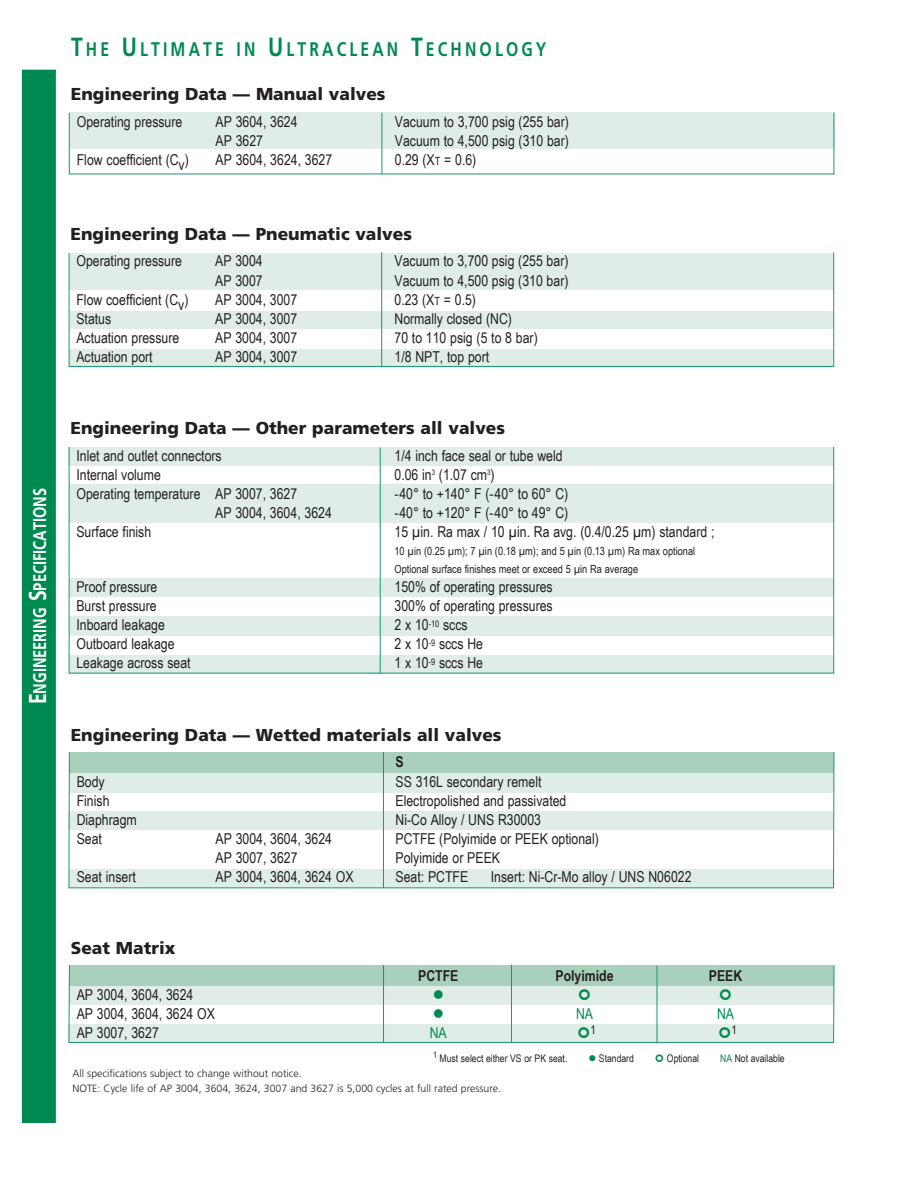
<style>
.page{position:relative;width:918px;height:1188px;background:#fff}
.page>*{position:absolute;margin:0;border:0;box-sizing:border-box;transform-origin:0 0}
.Tag{font:700 19.65px "Frutiger LT Std";letter-spacing:.2em;color:#008a52;scale:.8 1}
.white_header{font:700 18.3px "Frutiger LT Std";color:#fff;scale:.8 1}
.chart_header{font:900 17.25px "Frutiger LT Std";color:#231f20}
._2_column_chart{font:15px "Arial Narrow";color:#231f20}
._2_column_chart-2{font:700 15px "Arial Narrow";color:#231f20}
._2_column_chart-3{font:15px "Arial Narrow";color:#008a52}
._2_column_chart-4{font:15px "Wingdings";color:#008a52}
._2_column_chart-5{font:12px "Arial Narrow";color:#231f20}
._2_column_chart-6{font:11.25px/18px "Arial Narrow";color:#231f20}
.footnote_materials_1st_line{font:300 10.5px "Frutiger LT Std";color:#231f20}
.ordering_info_right{font:10.5px "Arial Narrow";color:#231f20}
.s1{font-size:24.3px}
.s2{font-size:26.25px}
.s3{font-size:11.25px}
.s4{font-style:inherit}
.s5{color:#008a52}
</style>
<div class="page">
<div style="left:22px;top:70px;width:33px;height:1052px;background:#008a52"></div>
<div style="left:22px;top:70px;width:34px;height:1053px;border:1px solid #008a52"></div>
<div style="left:69px;top:616px;width:765px;height:20px;background:#dfede6"></div>
<div style="left:69px;top:447px;width:765px;height:18px;background:#dfede6"></div>
<div style="left:69px;top:485px;width:765px;height:38px;background:#dfede6"></div>
<div style="left:69px;top:655px;width:764px;height:18px;background:#dfede6"></div>
<div style="left:69px;top:113px;width:765px;height:36px;background:#dfede6"></div>
<hr style="left:382px;top:113px;width:1px;height:61px;background:#15996d">
<div style="left:69px;top:578px;width:765px;height:19px;background:#dfede6"></div>
<svg style="left:68px;top:252px;width:766px;height:115px"></svg>
<hr style="left:380px;top:447px;width:1px;height:226px;background:#15996d">
<svg style="left:68px;top:752px;width:767px;height:137px"></svg>
<svg style="left:68px;top:964px;width:767px;height:79px"></svg>
<hr style="left:511px;top:965px;width:1px;height:77px;background:#15996d">
<hr style="left:657px;top:966px;width:1px;height:77px;background:#15996d">
<svg style="left:444px;top:1000px;width:15px;height:1px"></svg>
<svg style="left:579px;top:989px;width:27px;height:12px"></svg>
<svg style="left:720px;top:989px;width:11px;height:11px"></svg>
<svg style="left:444px;top:1019px;width:15px;height:1px"></svg>
<svg style="left:578px;top:1027px;width:11px;height:11px"></svg>
<svg style="left:719px;top:1027px;width:11px;height:11px"></svg>
<p class="white_header" style="left:29px;top:704px;width:270px;rotate:-90deg"><span class="s1">E</span> NGINEERING <span class="s1">S</span>PECIFICATIONS</p>
<p class="Tag" style="left:71px;top:38px;width:596px"><span class="s2">T</span>HE <span class="s2">U</span>LTIMATE IN <span class="s2">U</span>LTRACLEAN <span class="s2">T</span>ECHNOLOGY</p>
<p class="chart_header" style="left:71px;top:83px;width:316px">Engineering Data — Manual valves</p>
<p class="_2_column_chart" style="left:77px;top:110px;width:107px">Operating pressure</p>
<p class="_2_column_chart" style="left:216px;top:110px;width:84px">AP 3604, 3624</p>
<p class="_2_column_chart" style="left:395px;top:110px;width:176px">Vacuum to 3,700 psig (255 bar)</p>
<p class="_2_column_chart" style="left:216px;top:129px;width:49px">AP 3627</p>
<p class="_2_column_chart" style="left:395px;top:129px;width:176px">Vacuum to 4,500 psig (310 bar)</p>
<p class="_2_column_chart" style="left:77px;top:148px;width:114px">Flow coefficient (Cv)</p>
<p class="_2_column_chart" style="left:216px;top:148px;width:118px">AP 3604, 3624, 3627</p>
<p class="_2_column_chart" style="left:395px;top:148px;width:83px">0.29 (X<span class="s3">t</span> <span class="s4">= 0.6)</span></p>
<p class="chart_header" style="left:71px;top:223px;width:343px">Engineering Data — Pneumatic valves</p>
<p class="_2_column_chart" style="left:76px;top:250px;width:107px">Operating pressure</p>
<p class="_2_column_chart" style="left:215px;top:250px;width:49px">AP 3004</p>
<p class="_2_column_chart" style="left:395px;top:250px;width:176px">Vacuum to 3,700 psig (255 bar)</p>
<p class="_2_column_chart" style="left:215px;top:269px;width:49px">AP 3007</p>
<p class="_2_column_chart" style="left:395px;top:269px;width:176px">Vacuum to 4,500 psig (310 bar)</p>
<p class="_2_column_chart" style="left:76px;top:288px;width:114px">Flow coefficient (Cv)</p>
<p class="_2_column_chart" style="left:215px;top:288px;width:84px">AP 3004, 3007</p>
<p class="_2_column_chart" style="left:395px;top:288px;width:83px">0.23 (X<span class="s3">t</span> <span class="s4">= 0.5)</span></p>
<p class="_2_column_chart" style="left:76px;top:307px;width:36px">Status</p>
<p class="_2_column_chart" style="left:215px;top:307px;width:84px">AP 3004, 3007</p>
<p class="_2_column_chart" style="left:395px;top:307px;width:119px">Normally closed (NC)</p>
<p class="_2_column_chart" style="left:76px;top:326px;width:104px">Actuation pressure</p>
<p class="_2_column_chart" style="left:215px;top:326px;width:84px">AP 3004, 3007</p>
<p class="_2_column_chart" style="left:395px;top:326px;width:145px">70 to 110 psig (5 to 8 bar)</p>
<p class="_2_column_chart" style="left:76px;top:346px;width:78px">Actuation port</p>
<p class="_2_column_chart" style="left:215px;top:346px;width:84px">AP 3004, 3007</p>
<p class="_2_column_chart" style="left:395px;top:346px;width:96px">1/8 NPT, top port</p>
<p class="chart_header" style="left:71px;top:418px;width:436px">Engineering Data — Other parameters all valves</p>
<p class="_2_column_chart" style="left:76px;top:444px;width:147px">Inlet and outlet connectors</p>
<p class="_2_column_chart" style="left:395px;top:444px;width:170px">1/4 inch face seal or tube weld</p>
<p class="_2_column_chart" style="left:76px;top:463px;width:86px">Internal volume</p>
<p class="_2_column_chart" style="left:395px;top:463px;width:102px">0.06 in<sup>3</sup> (1.07 cm<sup>3</sup>)</p>
<p class="_2_column_chart" style="left:76px;top:483px;width:222px">Operating temperature AP 3007, 3627</p>
<p class="_2_column_chart" style="left:395px;top:483px;width:175px">-40° to +140° F (-40° to 60° C)</p>
<p class="_2_column_chart" style="left:215px;top:502px;width:118px">AP 3004, 3604, 3624</p>
<p class="_2_column_chart" style="left:395px;top:502px;width:175px">-40° to +120° F (-40° to 49° C)</p>
<p class="_2_column_chart" style="left:76px;top:521px;width:76px">Surface finish</p>
<p class="_2_column_chart" style="left:395px;top:521px;width:321px">15 µin. Ra max / 10 µin. Ra avg. (0.4/0.25 µm) standard ;</p>
<p class="_2_column_chart-6" style="left:395px;top:542px;width:302px">10 µin (0.25 µm); 7 µin (0.18 µm); and 5 µin (0.13 µm) Ra max optional<br>Optional surface finishes meet or exceed 5 µin Ra average</p>
<p class="_2_column_chart" style="left:76px;top:576px;width:83px">Proof pressure</p>
<p class="_2_column_chart" style="left:395px;top:576px;width:160px">150% of operating pressures</p>
<p class="_2_column_chart" style="left:76px;top:595px;width:82px">Burst pressure</p>
<p class="_2_column_chart" style="left:395px;top:595px;width:160px">300% of operating pressures</p>
<p class="_2_column_chart" style="left:76px;top:614px;width:90px">Inboard leakage</p>
<p class="_2_column_chart" style="left:395px;top:614px;width:75px">2 x 10<sup>-10</sup> sccs</p>
<p class="_2_column_chart" style="left:76px;top:633px;width:100px">Outboard leakage</p>
<p class="_2_column_chart" style="left:395px;top:633px;width:90px">2 x 10<sup>-9</sup> sccs He</p>
<p class="_2_column_chart" style="left:76px;top:652px;width:116px">Leakage across seat</p>
<p class="_2_column_chart" style="left:395px;top:652px;width:90px">1 x 10<sup>-9</sup> sccs He</p>
<p class="chart_header" style="left:71px;top:724px;width:432px">Engineering Data — Wetted materials all valves</p>
<p class="_2_column_chart-2" style="left:396px;top:751px;width:10px">S</p>
<p class="_2_column_chart" style="left:77px;top:770px;width:30px">Body</p>
<p class="_2_column_chart" style="left:396px;top:770px;width:147px">SS 316L secondary remelt</p>
<p class="_2_column_chart" style="left:77px;top:789px;width:34px">Finish</p>
<p class="_2_column_chart" style="left:396px;top:789px;width:172px">Electropolished and passivated</p>
<p class="_2_column_chart" style="left:77px;top:808px;width:62px">Diaphragm</p>
<p class="_2_column_chart" style="left:396px;top:808px;width:147px">Ni-Co Alloy / UNS R30003</p>
<p class="_2_column_chart" style="left:77px;top:827px;width:27px">Seat</p>
<p class="_2_column_chart" style="left:216px;top:827px;width:118px">AP 3004, 3604, 3624</p>
<p class="_2_column_chart" style="left:396px;top:827px;width:205px">PCTFE (Polyimide or PEEK optional)</p>
<p class="_2_column_chart" style="left:216px;top:847px;width:84px">AP 3007, 3627</p>
<p class="_2_column_chart" style="left:396px;top:847px;width:106px">Polyimide or PEEK</p>
<p class="_2_column_chart" style="left:77px;top:866px;width:61px">Seat insert</p>
<p class="_2_column_chart" style="left:216px;top:866px;width:140px">AP 3004, 3604, 3624 OX</p>
<p class="_2_column_chart" style="left:396px;top:866px;width:74px">Seat: PCTFE</p>
<p class="_2_column_chart" style="left:491px;top:866px;width:202px">Insert: Ni-Cr-Mo alloy / UNS N06022</p>
<p class="chart_header" style="left:71px;top:938px;width:106px">Seat Matrix</p>
<p class="_2_column_chart-2" style="left:418px;top:964px;width:42px">PCTFE</p>
<p class="_2_column_chart-2" style="left:556px;top:964px;width:60px">Polyimide</p>
<p class="_2_column_chart-2" style="left:709px;top:964px;width:35px">PEEK</p>
<p class="_2_column_chart" style="left:77px;top:984px;width:118px">AP 3004, 3604, 3624</p>
<p class="_2_column_chart-4" style="left:433px;top:986px;width:13px">●</p>
<p class="_2_column_chart" style="left:77px;top:1003px;width:140px">AP 3004, 3604, 3624 OX</p>
<p class="_2_column_chart-4" style="left:433px;top:1006px;width:13px">●</p>
<p class="_2_column_chart-3" style="left:576px;top:1003px;width:19px">NA</p>
<p class="_2_column_chart-3" style="left:717px;top:1003px;width:19px">NA</p>
<p class="_2_column_chart" style="left:77px;top:1022px;width:84px">AP 3007, 3627</p>
<p class="_2_column_chart-3" style="left:430px;top:1022px;width:19px">NA</p>
<p class="_2_column_chart-5" style="left:590px;top:1021px;width:7px">1</p>
<p class="_2_column_chart-5" style="left:731px;top:1021px;width:7px">1</p>
<p class="ordering_info_right" style="left:433px;top:1050px;width:136px"><sup>1</sup> Must select either VS or PK seat.</p>
<p class="ordering_info_right" style="left:588px;top:1050px;width:47px"><span class="s5">●</span> Standard</p>
<p class="ordering_info_right" style="left:667px;top:1050px;width:34px">Optional</p>
<p class="ordering_info_right" style="left:720px;top:1050px;width:66px"><span class="s5">NA</span> Not available</p>
<p class="footnote_materials_1st_line" style="left:72px;top:1068px;width:231px">All specifications subject to change without notice.</p>
<p class="footnote_materials_1st_line" style="left:72px;top:1083px;width:430px">NOTE: Cycle life of AP 3004, 3604, 3624, 3007 and 3627 is 5,000 cycles at full rated pressure.</p>
</div>
